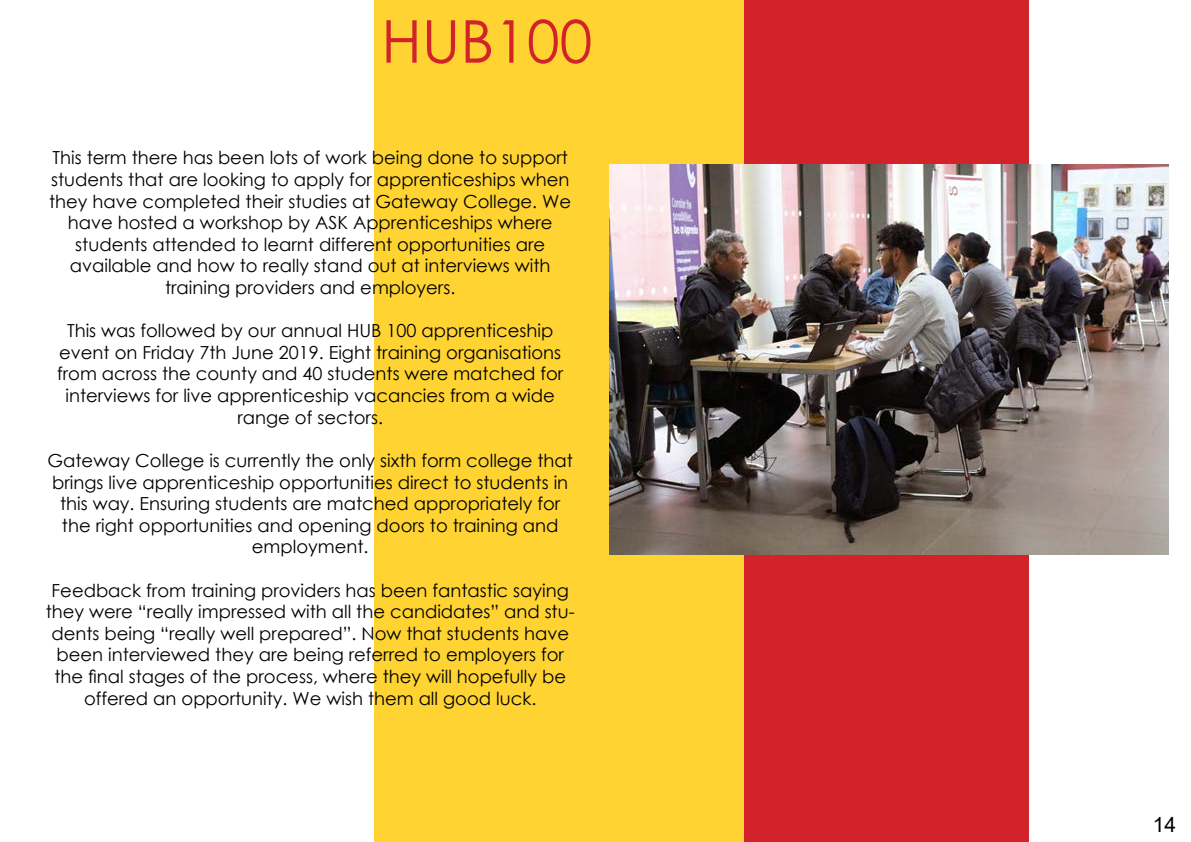
<style>
.page{position:relative;width:1191px;height:842px;background:#fff}
.page>*{position:absolute;margin:0;border:0;box-sizing:border-box;transform-origin:0 0}
.t1{font:59px "Century Gothic";color:#d2232a}
.t2{font:21px "Arial";color:#000}
.t3{font:18px/21.6px "Century Gothic";color:#000;text-align:center}
</style>
<div class="page">
<div style="left:744px;top:0;width:285px;height:842px;background:#d2232a"></div>
<div style="left:374px;top:0;width:370px;height:842px;background:#fed332"></div>
<img style="left:609px;top:164px;width:559px;height:391px">
<h1 class="t1" style="left:381px;top:0;width:212px">HUB100</h1>
<p class="t3" style="left:49px;top:147px;width:523px">This term there has been lots of work being done to support students that are looking to apply for apprenticeships when they have completed their studies at Gateway College. We have hosted a workshop by ASK Apprenticeships where students attended to learnt different opportunities are available and how to really stand out at interviews with training providers and employers.</p>
<p class="t3" style="left:57px;top:320px;width:508px">This was followed by our annual HUB 100 apprenticeship event on Friday 7th June 2019. Eight training organisations from across the county and 40 students were matched for interviews for live apprenticeship vacancies from a wide range of sectors.</p>
<p class="t3" style="left:48px;top:449px;width:527px">Gateway College is currently the only sixth form college that brings live apprenticeship opportunities direct to students in this way. Ensuring students are matched appropriately for the right opportunities and opening doors to training and employment.</p>
<p class="t3" style="left:46px;top:579px;width:530px">Feedback from training providers has been fantastic saying they were “really impressed with all the candidates” and stu&shy;dents being “really well prepared”. Now that students have been interviewed they are being referred to employers for the final stages of the process, where they will hopefully be offered an opportunity. We wish them all good luck.</p>
<p class="t2" style="left:1152px;top:810px;width:25px">14</p>
</div>
